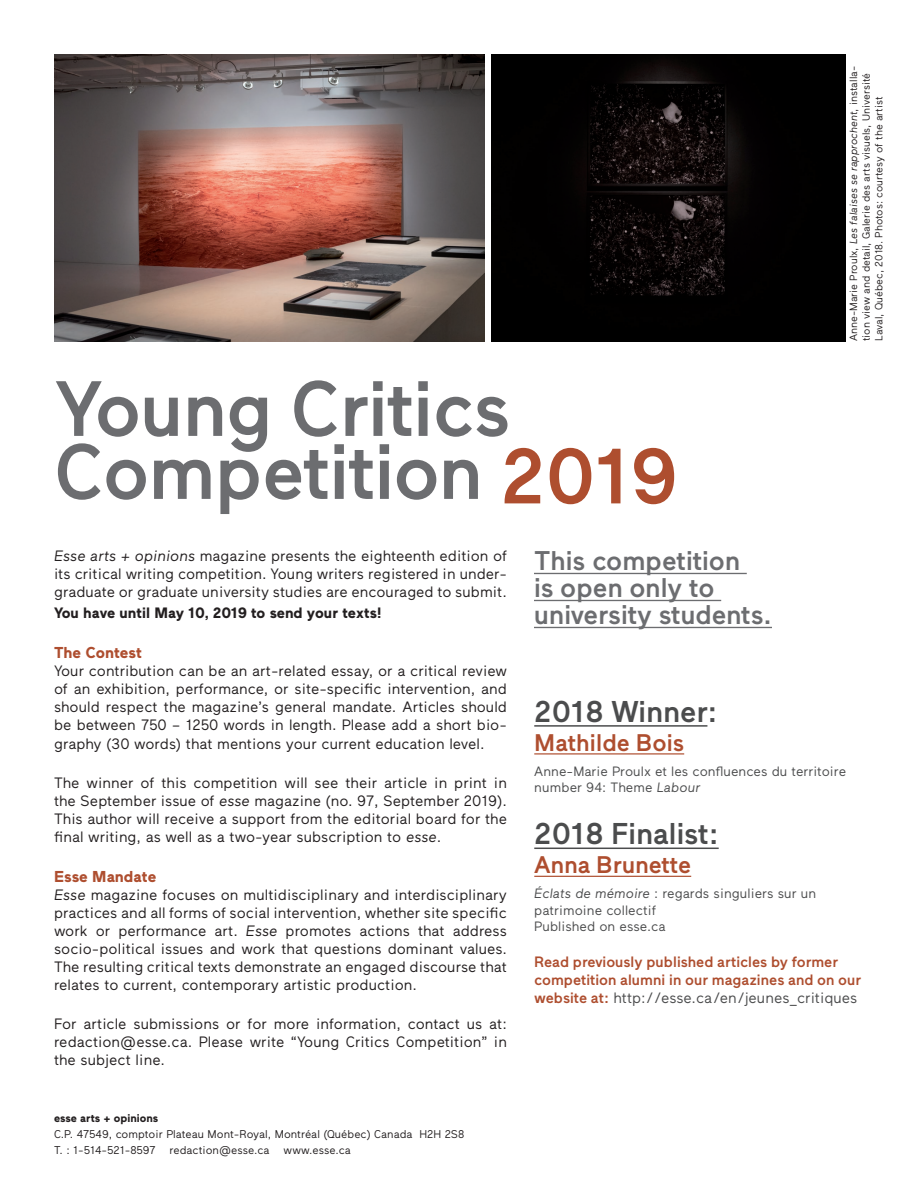
<style>
.page{position:relative;width:918px;height:1188px;background:#fff}
.page>*{position:absolute;margin:0;border:0;box-sizing:border-box;transform-origin:0 0}
.t1{font:500 78px "Maax";letter-spacing:-.01em;color:#6c6d70}
.t2{font:500 30px "Maax";color:#4b4c4d}
.t3{font:500 27px/27px "Maax";color:#6c6d70}
.t4{font:500 24px "Maax";color:#ae4e2f}
.t5{font:700 15.75px "Maax";color:#ae4e2f}
.t6{font:15px/18px "Maax";color:#231f20;text-align:justify}
.t7{font:500 15px/18px "Maax";color:#ae4e2f}
.t8{font:700 15px "Maax";color:#231f20}
.t9{font:13.5px/16.2px "Maax";color:#4b4c4d}
.t10{font:11.25px "Maax";color:#231f20}
.t11{font:700 11.25px "Maax";color:#231f20}
.t12{font:10.5px/12.6px "Maax";color:#231f20}
.s1{color:#ae4e2f}
.s2{font-style:italic}
.s3{font-weight:400;color:#4b4c4d}
</style>
<div class="page">
<hr style="left:534px;top:573px;width:213px;height:1px;background:#6c6d70">
<hr style="left:534px;top:600px;width:187px;height:1px;background:#6c6d70">
<hr style="left:534px;top:627px;width:238px;height:1px;background:#6c6d70">
<hr style="left:534px;top:725px;width:173px;height:2px;background:#4b4c4d">
<hr style="left:534px;top:753px;width:150px;height:2px;background:#ae4e2f">
<hr style="left:534px;top:848px;width:185px;height:1px;background:#4b4c4d">
<hr style="left:534px;top:876px;width:157px;height:1px;background:#ae4e2f">
<img style="left:54px;top:54px;width:431px;height:287px">
<img style="left:491px;top:54px;width:355px;height:287px">
<p class="t1" style="left:54px;top:367px;width:458px">Young Critics</p>
<p class="t1" style="left:54px;top:430px;width:625px">Competition <span class="s1">2019</span></p>
<p class="t12" style="left:848px;top:341px;width:277px;rotate:-90deg">Anne-Marie Proulx, <span class="s2">Les falaises se rapprochent</span>, installa&shy;tion view and detail, Galerie des arts visuels, Université<br>Laval, Québec, 2018. Photos: courtesy of the artist</p>
<p class="t6" style="left:54px;top:547px;width:455px"><span class="s2">Esse arts + opinions</span> magazine presents the eighteenth edition of its critical writing competition. Young writers registered in under&shy;graduate or graduate university studies are encouraged to submit.</p>
<p class="t8" style="left:54px;top:604px;width:330px">You have until May 10, 2019 to send your texts!</p>
<p class="t5" style="left:54px;top:644px;width:90px">The Contest</p>
<p class="t6" style="left:54px;top:662px;width:455px;text-align:left">Your contribution can be an art-related essay, or a critical review of an exhibition, performance, or site-specific intervention, and should respect the magazine’s general mandate. Articles should be between 750 – 1250 words in length. Please add a short bio&shy;graphy (30 words) that mentions your current education level.</p>
<p class="t6" style="left:54px;top:774px;width:455px">The winner of this competition will see their article in print in the September issue of <span class="s2">esse</span> magazine (no. 97, September 2019).<br>This author will receive a support from the editorial board for the final writing, as well as a two-year subscription to <span class="s2">esse</span>.</p>
<p class="t5" style="left:54px;top:868px;width:104px">Esse Mandate</p>
<p class="t6" style="left:54px;top:886px;width:455px"><span class="s2">Esse</span> magazine focuses on multidisciplinary and interdisciplinary practices and all forms of social intervention, whether site specific work or performance art. <span class="s2">Esse</span> promotes actions that address socio-political issues and work that questions dominant values.<br>The resulting critical texts demonstrate an engaged discourse that relates to current, contemporary artistic production.</p>
<p class="t6" style="left:54px;top:1015px;width:455px">For article submissions or for more information, contact us at: redaction@esse.ca. Please write “Young Critics Competition” in the subject line.</p>
<p class="t11" style="left:54px;top:1112px;width:106px">esse arts + opinions</p>
<p class="t10" style="left:54px;top:1128px;width:412px">C.P. 47549, comptoir Plateau Mont-Royal, Montréal (Québec) Canada H2H 2S8</p>
<p class="t10" style="left:54px;top:1144px;width:298px">T. : 1-514-521-8597 redaction@esse.ca www.esse.ca</p>
<p class="t3" style="left:534px;top:547px;width:239px">This competition<br>is open only to university students.</p>
<p class="t2" style="left:534px;top:695px;width:185px">2018 Winner:</p>
<p class="t4" style="left:534px;top:730px;width:151px">Mathilde Bois</p>
<p class="t9" style="left:534px;top:763px;width:313px">Anne-Marie Proulx et les confluences du territoire number 94: Theme <span class="s2">Labour</span></p>
<p class="t2" style="left:534px;top:818px;width:186px">2018 Finalist:</p>
<p class="t4" style="left:534px;top:852px;width:158px">Anna Brunette</p>
<p class="t9" style="left:534px;top:886px;width:284px"><span class="s2">Éclats de mémoire</span> : regards singuliers sur un patrimoine collectif<br>Published on esse.ca</p>
<p class="t7" style="left:534px;top:953px;width:329px">Read previously published articles by former competition alumni in our magazines and on our website at: <span class="s3">http://esse.ca/en/jeunes_critiques</span></p>
</div>
